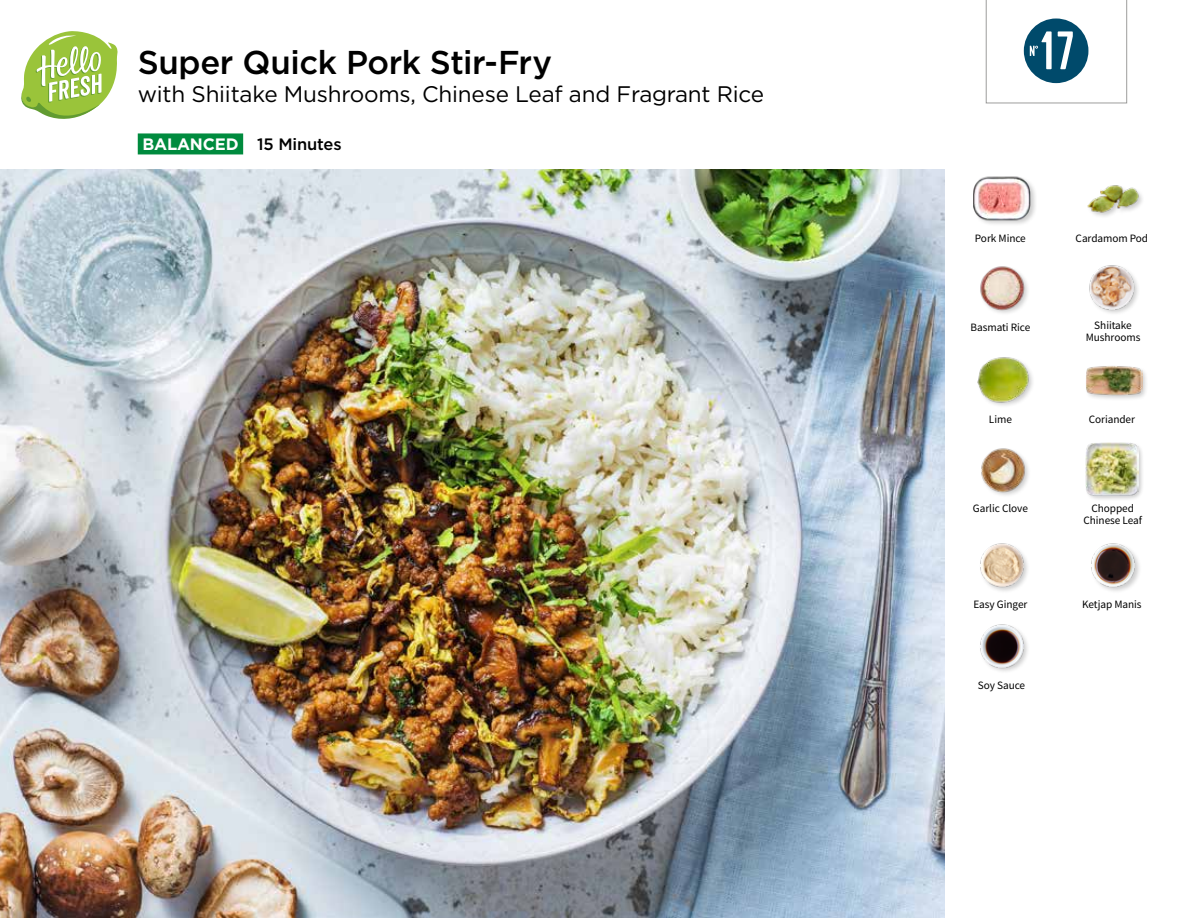
<style>
.page{position:relative;width:1188px;height:918px;background:#fff}
.page>*{position:absolute;margin:0;border:0;box-sizing:border-box;transform-origin:0 0}
.t1{font:54px "Kapra";color:#fff}
.t2{font:500 33px "Gotham";letter-spacing:-.015em;color:#000}
.t3{font:22.5px "Gotham";letter-spacing:-.01em;color:#000}
.t4{font:500 16.5px "Gotham";letter-spacing:-.01em;color:#000}
.t5{font:11.25px/12px "Source Sans Pro";letter-spacing:-.005em;color:#000;text-align:center}
.s1{font-weight:700;color:#fff}
</style>
<div class="page">
<div style="left:138px;top:133px;width:105px;height:21px;background:#008b3e"></div>
<svg style="left:21px;top:31px;width:97px;height:88px"></svg>
<img style="left:0;top:170px;width:945px;height:748px">
<img style="left:980px;top:624px;width:48px;height:48px">
<img style="left:980px;top:543px;width:48px;height:48px">
<img style="left:1091px;top:543px;width:49px;height:48px">
<div style="left:1085px;top:441px;width:60px;height:61px;background:#000;opacity:.2"></div>
<img style="left:1086px;top:442px;width:53px;height:53px">
<img style="left:981px;top:448px;width:48px;height:48px">
<img style="left:977px;top:357px;width:55px;height:49px">
<div style="left:1085px;top:365px;width:64px;height:37px;background:#000;opacity:.2"></div>
<img style="left:1085px;top:365px;width:58px;height:37px">
<img style="left:1089px;top:265px;width:49px;height:49px">
<img style="left:980px;top:266px;width:48px;height:47px">
<div style="left:973px;top:176px;width:64px;height:51px;background:#000;opacity:.2"></div>
<img style="left:973px;top:176px;width:58px;height:51px">
<div style="left:1086px;top:184px;width:59px;height:35px;background:#000;opacity:.2"></div>
<img style="left:1086px;top:184px;width:55px;height:35px">
<svg style="left:986px;top:0;width:141px;height:104px"></svg>
<h2 class="t2" style="left:138px;top:41px;width:416px">Super Quick Pork Stir-Fry</h2>
<h3 class="t3" style="left:138px;top:82px;width:628px">with Shiitake Mushrooms, Chinese Leaf and Fragrant Rice</h3>
<h3 class="t4" style="left:142px;top:133px;width:201px"><span class="s1">BALANCED</span> 15 Minutes</h3>
<h1 class="t1" style="left:1041px;top:19px;width:35px">17</h1>
<p class="t5" style="left:975px;top:232px;width:52px">Pork Mince</p>
<p class="t5" style="left:971px;top:321px;width:61px">Basmati Rice</p>
<p class="t5" style="left:1076px;top:232px;width:74px">Cardamom Pod</p>
<p class="t5" style="left:1086px;top:319px;width:56px">Shiitake<br>Mushrooms</p>
<p class="t5" style="left:989px;top:413px;width:24px">Lime</p>
<p class="t5" style="left:1089px;top:413px;width:48px">Coriander</p>
<p class="t5" style="left:973px;top:502px;width:57px">Garlic Clove</p>
<p class="t5" style="left:1083px;top:502px;width:60px">Chopped<br>Chinese Leaf</p>
<p class="t5" style="left:973px;top:598px;width:56px">Easy Ginger</p>
<p class="t5" style="left:1082px;top:598px;width:61px">Ketjap Manis</p>
<p class="t5" style="left:978px;top:680px;width:49px">Soy Sauce</p>
</div>
